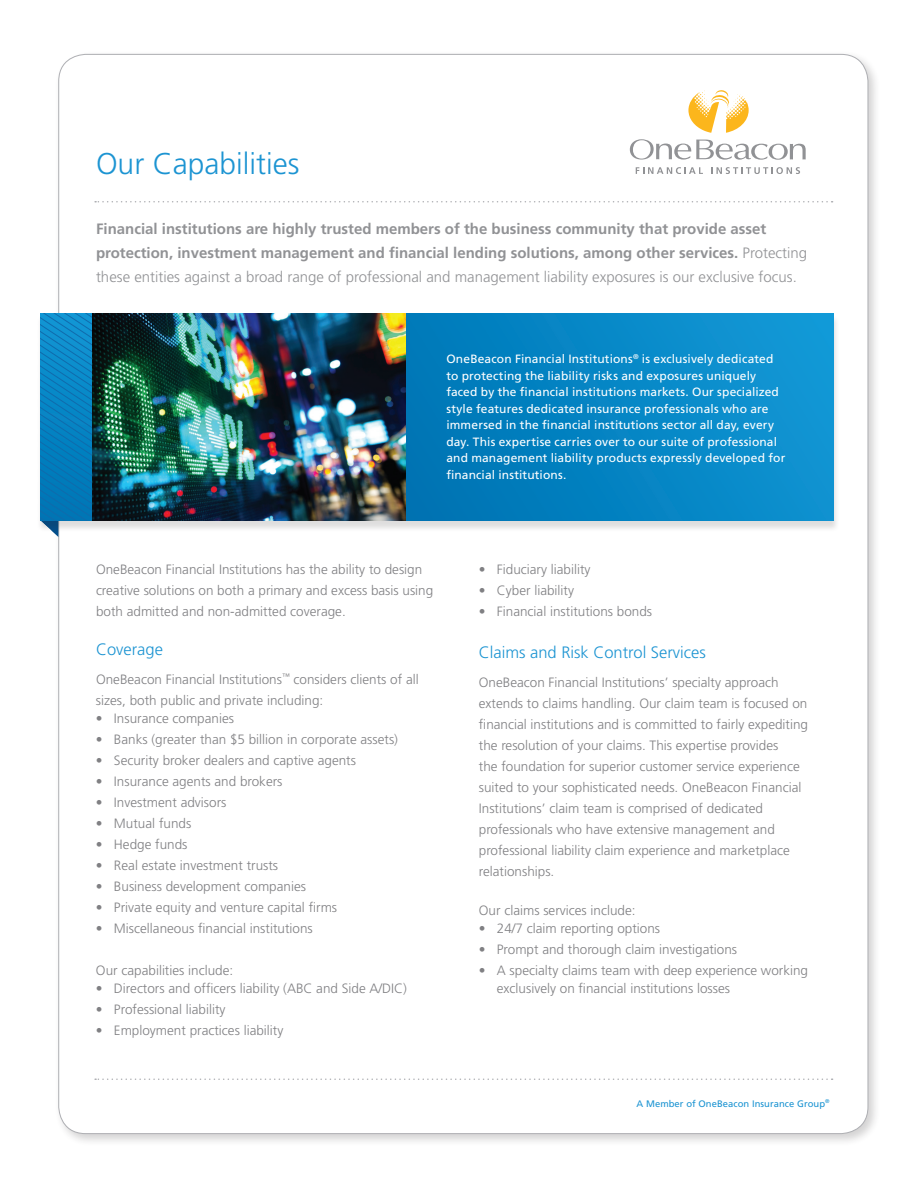
<style>
.page{position:relative;width:918px;height:1188px;background:#fff}
.page>*{position:absolute;margin:0;border:0;box-sizing:border-box;transform-origin:0 0}
.t1{font:300 30px "Frutiger";color:#1c94d2}
.t2{font:300 16.5px "Frutiger";color:#1c94d2}
.t3{font:700 15px/24px "Frutiger";color:#919295}
.t4{font:300 13.5px/21px "Frutiger";color:#808083}
.t5{font:12px/16.5px "Frutiger";letter-spacing:.01em;color:#fff}
.t6{font:9.45px "Frutiger";letter-spacing:.005em;color:#1c94d2}
.s1{font-weight:300}
</style>
<div class="page">
<div style="left:55px;top:50px;width:826px;height:1097px;background:#231f20;opacity:.2"></div>
<div style="left:59px;top:54px;width:809px;height:1080px;background:#fff;border-radius:27px"></div>
<svg style="left:95px;top:201px;width:738px;height:1px"></svg>
<svg style="left:95px;top:1078px;width:738px;height:2px"></svg>
<div style="left:37px;top:315px;width:802px;height:217px;background:#231f20;opacity:.15"></div>
<div style="left:397px;top:314px;width:436px;height:207px;background:linear-gradient(to right,#0074b2,#1096d5)"></div>
<svg style="left:37px;top:314px;width:57px;height:223px;background:#228bc2"></svg>
<img style="left:93px;top:314px;width:312px;height:207px">
<svg style="left:630px;top:139px;width:176px;height:21px"></svg>
<svg style="left:636px;top:167px;width:67px;height:7px"></svg>
<svg style="left:711px;top:167px;width:89px;height:7px"></svg>
<svg style="left:688px;top:90px;width:61px;height:43px"></svg>
<h1 class="t1" style="left:96px;top:147px;width:205px">Our Capabilities</h1>
<p class="t3" style="left:96px;top:217px;width:713px">Financial institutions are highly trusted members of the business community that provide asset protection, investment management and financial lending solutions, among other services. <span class="s1">Protecting these entities against a broad range of professional and management liability exposures is our exclusive focus.</span></p>
<p class="t5" style="left:446px;top:351px;width:341px">OneBeacon Financial Institutions<sup>®</sup> is exclusively dedicated to protecting the liability risks and exposures uniquely faced by the financial institutions markets. Our specialized style features dedicated insurance professionals who are immersed in the financial institutions sector all day, every day. This expertise carries over to our suite of professional and management liability products expressly developed for financial institutions.</p>
<p class="t4" style="left:96px;top:559px;width:339px">OneBeacon Financial Institutions has the ability to design creative solutions on both a primary and excess basis using both admitted and non-admitted coverage.</p>
<p class="t2" style="left:96px;top:640px;width:68px">Coverage</p>
<p class="t4" style="left:96px;top:669px;width:324px">OneBeacon Financial Institutions<sup>™</sup> considers clients of all sizes, both public and private including:</p>
<p class="t4" style="left:96px;top:708px;width:140px">• Insurance companies</p>
<p class="t4" style="left:96px;top:729px;width:304px">• Banks (greater than $5 billion in corporate assets)</p>
<p class="t4" style="left:96px;top:750px;width:262px">• Security broker dealers and captive agents</p>
<p class="t4" style="left:96px;top:771px;width:188px">• Insurance agents and brokers</p>
<p class="t4" style="left:96px;top:792px;width:132px">• Investment advisors</p>
<p class="t4" style="left:96px;top:813px;width:97px">• Mutual funds</p>
<p class="t4" style="left:96px;top:834px;width:93px">• Hedge funds</p>
<p class="t4" style="left:96px;top:855px;width:184px">• Real estate investment trusts</p>
<p class="t4" style="left:96px;top:876px;width:212px">• Business development companies</p>
<p class="t4" style="left:96px;top:897px;width:243px">• Private equity and venture capital firms</p>
<p class="t4" style="left:96px;top:918px;width:218px">• Miscellaneous financial institutions</p>
<p class="t4" style="left:96px;top:960px;width:139px">Our capabilities include:</p>
<p class="t4" style="left:96px;top:978px;width:313px">• Directors and officers liability (ABC and Side A/DIC)</p>
<p class="t4" style="left:96px;top:999px;width:131px">• Professional liability</p>
<p class="t4" style="left:96px;top:1020px;width:189px">• Employment practices liability</p>
<p class="t4" style="left:479px;top:559px;width:113px">• Fiduciary liability</p>
<p class="t4" style="left:479px;top:580px;width:97px">• Cyber liability</p>
<p class="t4" style="left:479px;top:601px;width:175px">• Financial institutions bonds</p>
<p class="t2" style="left:479px;top:643px;width:229px">Claims and Risk Control Services</p>
<p class="t4" style="left:479px;top:672px;width:331px">OneBeacon Financial Institutions’ specialty approach extends to claims handling. Our claim team is focused on financial institutions and is committed to fairly expediting the resolution of your claims. This expertise provides<br>the foundation for superior customer service experience suited to your sophisticated needs. OneBeacon Financial Institutions’ claim team is comprised of dedicated professionals who have extensive management and professional liability claim experience and marketplace relationships.</p>
<p class="t4" style="left:479px;top:900px;width:158px">Our claims services include:</p>
<p class="t4" style="left:479px;top:918px;width:183px">• 24/7 claim reporting options</p>
<p class="t4" style="left:479px;top:939px;width:260px">• Prompt and thorough claim investigations</p>
<p class="t4" style="left:497px;top:961px;width:313px;line-height:18px;text-indent:-18px">• A specialty claims team with deep experience working exclusively on financial institutions losses</p>
<p class="t6" style="left:637px;top:1098px;width:195px">A Member of OneBeacon Insurance Group<sup>®</sup></p>
</div>
